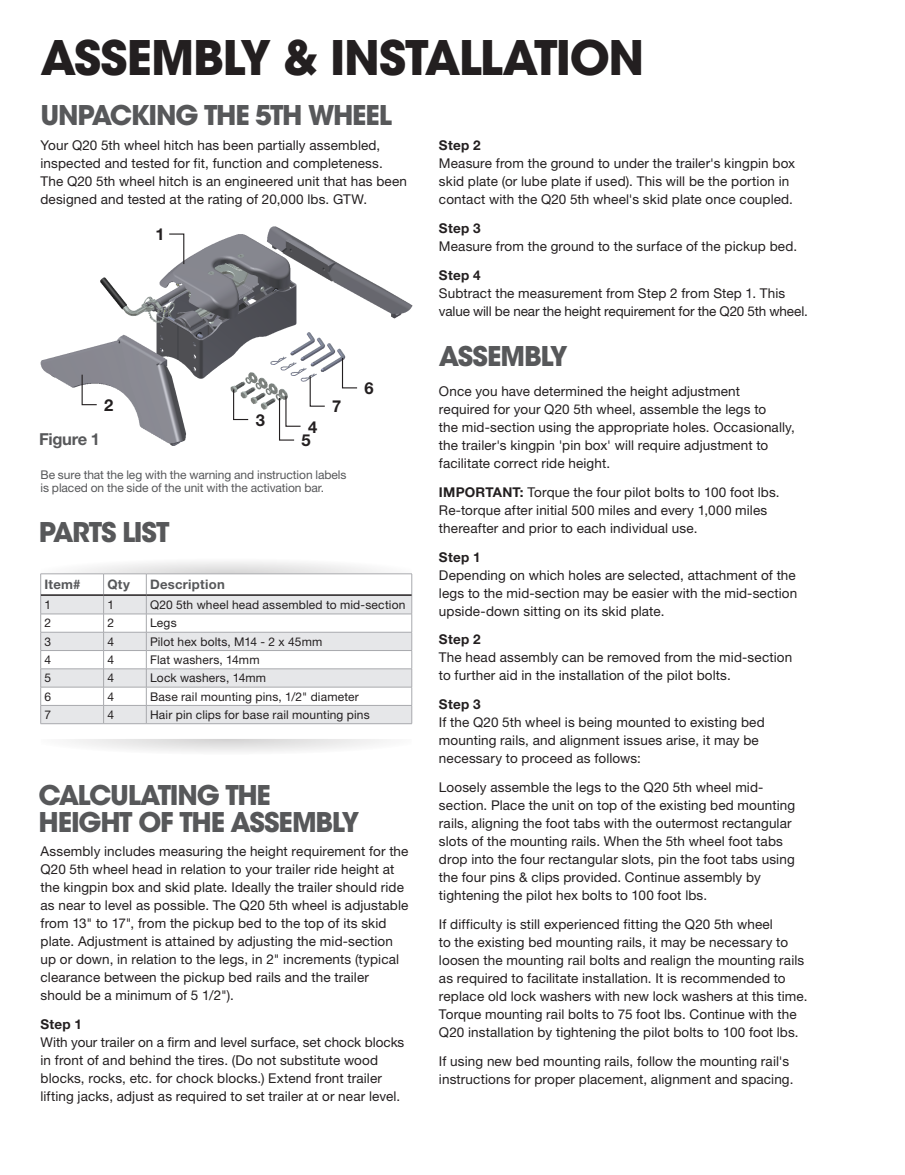
<style>
.page{position:relative;width:905px;height:1175px;background:#fff}
.page>*{position:absolute;margin:0;border:0;box-sizing:border-box;transform-origin:0 0}
.t1{font:700 47.25px "ITC Avant Garde Std";letter-spacing:-.025em;color:#231f20}
.t2{font:700 27px/26.5px "ITC Avant Garde Std";letter-spacing:-.045em;color:#57585a}
.t3{font:700 16.5px "Helvetica Neue LT Std";color:#231f20}
.t4{font:700 16.5px "Helvetica Neue LT Std";letter-spacing:-.02em;color:#57585a}
.t5{font:13.5px/18px "Helvetica Neue LT Std";letter-spacing:.01em;color:#231f20}
.t6{font:700 13.5px "Helvetica Neue LT Std";letter-spacing:.02em;color:#231f20}
.t7{font:700 13.2px "Helvetica Neue LT Std";letter-spacing:.02em;color:#57585a}
.t8{font:12px "Helvetica Neue LT Std";letter-spacing:.015em;color:#231f20}
.t9{font:12px/13.5px "Helvetica Neue LT Std";letter-spacing:-.01em;color:#57585a}
.s1{font-weight:700}
</style>
<div class="page">
<svg style="left:70px;top:739px;width:313px;height:13px"></svg>
<img style="left:40px;top:226px;width:373px;height:220px">
<svg style="left:232px;top:388px;width:17px;height:32px"></svg>
<svg style="left:81px;top:373px;width:17px;height:33px"></svg>
<svg style="left:168px;top:233px;width:17px;height:32px"></svg>
<svg style="left:278px;top:395px;width:24px;height:46px"></svg>
<svg style="left:309px;top:375px;width:17px;height:32px"></svg>
<svg style="left:341px;top:357px;width:17px;height:32px"></svg>
<svg style="left:40px;top:561px;width:372px;height:162px"></svg>
<hr style="left:104px;top:705px;width:42px;height:1px;background:#a8a9ad">
<hr style="left:146px;top:705px;width:266px;height:1px;background:#a8a9ad">
<hr style="left:40px;top:723px;width:64px;height:1px;background:#a8a9ad">
<hr style="left:104px;top:723px;width:42px;height:1px;background:#a8a9ad">
<hr style="left:146px;top:723px;width:266px;height:1px;background:#a8a9ad">
<hr style="left:40px;top:613px;width:64px;height:1px;background:#a8a9ad">
<hr style="left:104px;top:613px;width:42px;height:1px;background:#a8a9ad">
<hr style="left:146px;top:613px;width:266px;height:1px;background:#a8a9ad">
<h1 class="t1" style="left:40px;top:27px;width:163px">ASSEMBLY</h1>
<h1 class="t1" style="left:283px;top:27px;width:363px">&amp; INSTALL ATION</h1>
<h2 class="t2" style="left:40px;top:102px;width:180px">UNPACKING THE</h2>
<h2 class="t2" style="left:255px;top:102px;width:83px">5TH WHEEL</h2>
<p class="t5" style="left:40px;top:136px;width:368px">Your Q20 5th wheel hitch has been partially assembled, inspected and tested for fit, function and completeness.<br>The Q20 5th wheel hitch is an engineered unit that has been designed and tested at the rating of 20,000 lbs. GTW.</p>
<p class="t3" style="left:156px;top:224px;width:11px">1</p>
<p class="t3" style="left:104px;top:395px;width:11px">2</p>
<p class="t4" style="left:39px;top:429px;width:62px">Figure 1</p>
<p class="t3" style="left:256px;top:410px;width:11px">3</p>
<p class="t3" style="left:308px;top:416px;width:11px">4</p>
<p class="t3" style="left:301px;top:430px;width:11px">5</p>
<p class="t3" style="left:332px;top:396px;width:11px">7</p>
<p class="t9" style="left:40px;top:468px;width:307px">Be sure that the leg with the warning and instruction labels is placed on the side of the unit with the activation bar.</p>
<h2 class="t2" style="left:39px;top:519px;width:132px">PARTS LIST</h2>
<p class="t3" style="left:364px;top:378px;width:11px">6</p>
<p class="t7" style="left:44px;top:576px;width:38px">Item#</p>
<p class="t7" style="left:107px;top:576px;width:24px">Qty</p>
<p class="t7" style="left:150px;top:576px;width:76px">Description</p>
<p class="t8" style="left:44px;top:597px;width:8px">1</p>
<p class="t8" style="left:107px;top:597px;width:8px">1</p>
<p class="t8" style="left:150px;top:597px;width:257px">Q20 5th wheel head assembled to mid-section</p>
<p class="t8" style="left:44px;top:616px;width:8px">2</p>
<p class="t8" style="left:107px;top:616px;width:8px">2</p>
<p class="t8" style="left:150px;top:616px;width:28px">Legs</p>
<p class="t8" style="left:44px;top:634px;width:8px">3</p>
<p class="t8" style="left:107px;top:634px;width:8px">4</p>
<p class="t8" style="left:150px;top:634px;width:174px">Pilot hex bolts, M14 - 2 x 45mm</p>
<p class="t8" style="left:44px;top:652px;width:8px">4</p>
<p class="t8" style="left:107px;top:652px;width:8px">4</p>
<p class="t8" style="left:150px;top:652px;width:111px">Flat washers, 14mm</p>
<p class="t8" style="left:44px;top:671px;width:8px">5</p>
<p class="t8" style="left:107px;top:671px;width:8px">4</p>
<p class="t8" style="left:150px;top:671px;width:117px">Lock washers, 14mm</p>
<p class="t8" style="left:44px;top:689px;width:8px">6</p>
<p class="t8" style="left:107px;top:689px;width:8px">4</p>
<p class="t8" style="left:150px;top:689px;width:210px">Base rail mounting pins, 1/2" diameter</p>
<p class="t8" style="left:44px;top:707px;width:8px">7</p>
<p class="t8" style="left:107px;top:707px;width:8px">4</p>
<p class="t8" style="left:150px;top:707px;width:221px">Hair pin clips for base rail mounting pins</p>
<h2 class="t2" style="left:39px;top:781px;width:149px">CA LCULATING</h2>
<h2 class="t2" style="left:39px;top:781px;width:322px;text-indent:187px">THE<br>HEIG HT OF THE ASSEMBLY</h2>
<p class="t5" style="left:40px;top:842px;width:369px">Assembly includes measuring the height requirement for the Q20 5th wheel head in relation to your trailer ride height at the kingpin box and skid plate. Ideally the trailer should ride as near to level as possible. The Q20 5th wheel is adjustable from 13" to 17", from the pickup bed to the top of its skid plate. Adjustment is attained by adjusting the mid-section up or down, in relation to the legs, in 2" increments (typical clearance between the pickup bed rails and the trailer should be a minimum of 5 1/2").</p>
<p class="t6" style="left:40px;top:1016px;width:43px">Step 1</p>
<p class="t5" style="left:40px;top:1033px;width:365px">With your trailer on a firm and level surface, set chock blocks in front of and behind the tires. (Do not substitute wood blocks, rocks, etc. for chock blocks.) Extend front trailer lifting jacks, adjust as required to set trailer at or near level.</p>
<p class="t6" style="left:439px;top:137px;width:43px">Step 2</p>
<p class="t5" style="left:439px;top:154px;width:358px">Measure from the ground to under the trailer's kingpin box skid plate (or lube plate if used). This will be the portion in contact with the Q20 5th wheel's skid plate once coupled.</p>
<p class="t6" style="left:439px;top:220px;width:43px">Step 3</p>
<p class="t5" style="left:439px;top:237px;width:359px">Measure from the ground to the surface of the pickup bed.</p>
<p class="t6" style="left:439px;top:266px;width:43px">Step 4</p>
<p class="t5" style="left:439px;top:284px;width:370px">Subtract the measurement from Step 2 from Step 1. This value will be near the height requirement for the Q20 5th wheel.</p>
<h2 class="t2" style="left:439px;top:342px;width:130px">ASS EMBLY</h2>
<p class="t5" style="left:439px;top:382px;width:357px">Once you have determined the height adjustment<br>required for your Q20 5th wheel, assemble the legs to<br>the mid-section using the appropriate holes. Occasionally, the trailer's kingpin 'pin box' will require adjustment to facilitate correct ride height.</p>
<p class="t5" style="left:439px;top:483px;width:342px"><span class="s1">IMPORTANT:</span> Torque the four pilot bolts to 100 foot lbs.<br>Re-torque after initial 500 miles and every 1,000 miles thereafter and prior to each individual use.</p>
<p class="t6" style="left:439px;top:548px;width:43px">Step 1</p>
<p class="t5" style="left:439px;top:565px;width:360px;text-align:justify">Depending on which holes are selected, attachment of the legs to the mid-section may be easier with the mid-section upside-down sitting on its skid plate.</p>
<p class="t6" style="left:439px;top:631px;width:43px">Step 2</p>
<p class="t5" style="left:439px;top:648px;width:355px">The head assembly can be removed from the mid-section to further aid in the installation of the pilot bolts.</p>
<p class="t6" style="left:439px;top:696px;width:43px">Step 3</p>
<p class="t5" style="left:439px;top:713px;width:327px">If the Q20 5th wheel is being mounted to existing bed mounting rails, and alignment issues arise, it may be necessary to proceed as follows:</p>
<p class="t5" style="left:439px;top:778px;width:357px">Loosely assemble the legs to the Q20 5th wheel mid&shy;section. Place the unit on top of the existing bed mounting rails, aligning the foot tabs with the outermost rectangular slots of the mounting rails. When the 5th wheel foot tabs drop into the four rectangular slots, pin the foot tabs using the four pins &amp; clips provided. Continue assembly by tightening the pilot hex bolts to 100 foot lbs.</p>
<p class="t5" style="left:439px;top:915px;width:370px">If difficulty is still experienced fitting the Q20 5th wheel<br>to the existing bed mounting rails, it may be necessary to loosen the mounting rail bolts and realign the mounting rails as required to facilitate installation. It is recommended to replace old lock washers with new lock washers at this time.<br>Torque mounting rail bolts to 75 foot lbs. Continue with the Q20 installation by tightening the pilot bolts to 100 foot lbs.</p>
<p class="t5" style="left:439px;top:1051px;width:356px">If using new bed mounting rails, follow the mounting rail's instructions for proper placement, alignment and spacing.</p>
</div>
